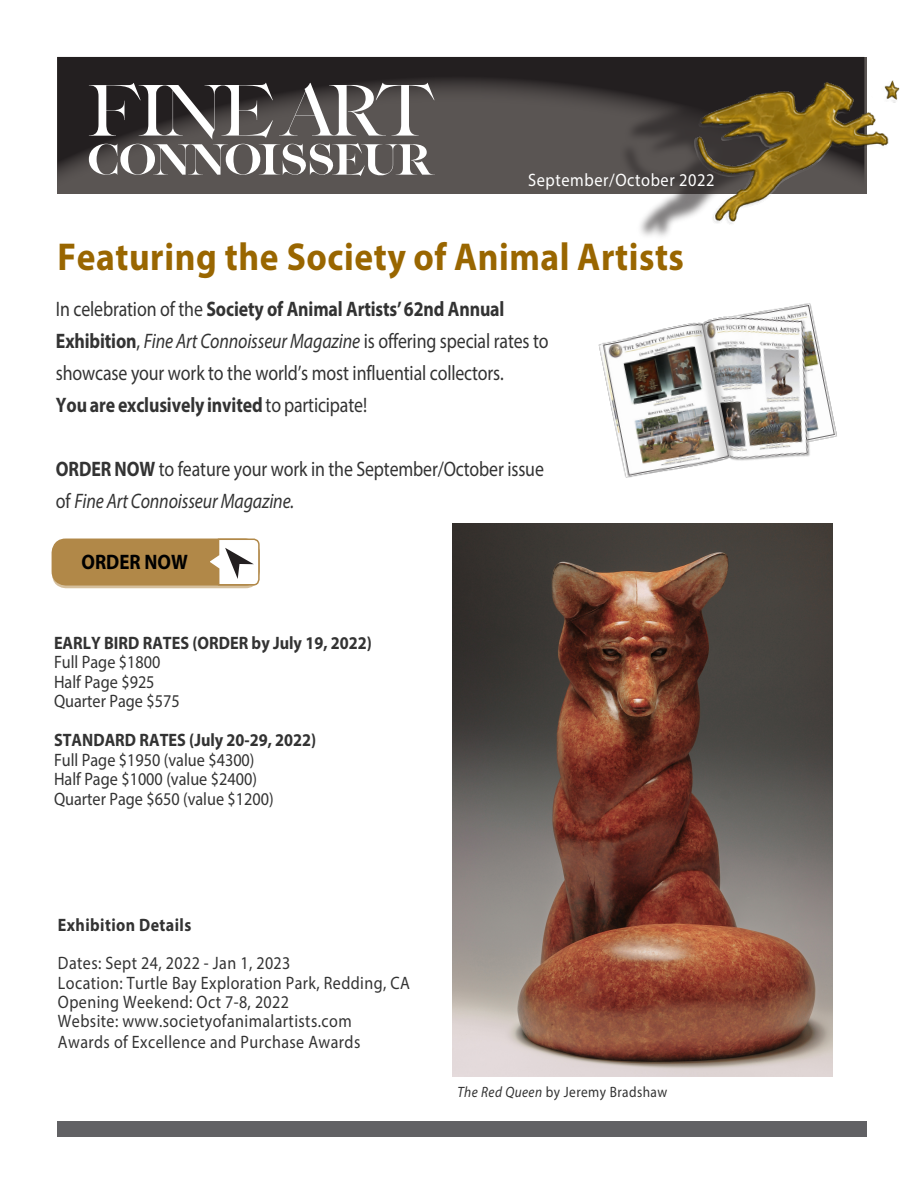
<style>
.page{position:relative;width:918px;height:1188px;background:#fff}
.page>*{position:absolute;margin:0;border:0;box-sizing:border-box;transform-origin:0 0}
.t1{font:700 39px "Myriad Pro";letter-spacing:.015em;color:#960;scale:.91 1}
.t2{font:21px/32px "Myriad Pro";letter-spacing:-.01em;color:#333;scale:.85 1}
.t3{font:700 21px "Myriad Pro";color:#000;scale:.9 1}
.t4{font:18px/19px "Myriad Pro";letter-spacing:.025em;color:#333;scale:.89 1}
.t5{font:18px/19.5px "Myriad Pro";color:#333;scale:.9 1}
.t6{font:700 18px "Myriad Pro";color:#333;scale:.9 1}
.t7{font:18px "Myriad Pro";letter-spacing:.035em;color:#fff;scale:.91 1}
.t8{font:15px "Myriad Pro";letter-spacing:.03em;color:#333;scale:.89 1}
.s1{font-weight:700}
.s2{font-style:italic}
</style>
<div class="page">
<svg style="left:57px;top:57px;width:810px;height:136px;background:#403b3a"></svg>
<svg style="left:89px;top:83px;width:346px;height:96px"></svg>
<img style="left:598px;top:303px;width:239px;height:175px">
<div style="left:52px;top:543px;width:207px;height:45px;background:#d5bf9c;border-radius:14px"></div>
<div style="left:52px;top:539px;width:207px;height:46px;background:#b18848;border-radius:14px"></div>
<div style="left:52px;top:539px;width:208px;height:47px;border:2px solid #b18848;border-radius:14px"></div>
<div style="left:224px;top:547px;width:38px;height:40px;background:#fff"></div>
<svg style="left:206px;top:538px;width:54px;height:48px"></svg>
<div style="left:57px;top:1122px;width:810px;height:15px;background:#616164"></div>
<div style="left:621px;top:89px;width:217px;height:155px;background:#231f20;opacity:.58"></div>
<img style="left:682px;top:68px;width:218px;height:168px">
<img style="left:453px;top:524px;width:380px;height:552px">
<p class="t7" style="left:528px;top:169px;width:206px">September/October 2022</p>
<p class="t1" style="left:58px;top:232px;width:690px">Featuring the Society of Animal Artists</p>
<p class="t2" style="left:56px;top:293px;width:581px">In celebration of the <span class="s1">Society of Animal Artists’62nd Annual Exhibition</span>, <span class="s2">Fine Art Connoisseur Magazine</span> is offering special rates to showcase your work to the world’s most influential collectors.<br><span class="s1">You are exclusively invited</span> to participate!</p>
<p class="t2" style="left:56px;top:453px;width:576px"><span class="s1">ORDER NOW</span> to feature your work in the September/October issue of <span class="s2">Fine Art Connoisseur Magazine.</span></p>
<p class="t3" style="left:81px;top:548px;width:120px">ORDER NOW</p>
<p class="t6" style="left:54px;top:631px;width:355px">EARLY BIRD RATES (ORDER by July 19, 2022)</p>
<p class="t5" style="left:54px;top:652px;width:141px">Full Page $1800<br>Half Page $925<br>Quarter Page $575</p>
<p class="t6" style="left:54px;top:728px;width:293px">STANDARD RATES (July 20-29, 2022)</p>
<p class="t5" style="left:54px;top:750px;width:246px">Full Page $1950 (value $4300)<br>Half Page $1000 (value $2400)<br>Quarter Page $650 (value $1200)</p>
<p class="t4" style="left:58px;top:906px;width:263px;line-height:38.2px"><span class="s1">Exhibition Details<br></span>Dates: Sept 24, 2022 - Jan 1, 2023</p>
<p class="t4" style="left:58px;top:973px;width:397px">Location: Turtle Bay Exploration Park, Redding, CA<br>Opening Weekend: Oct 7-8, 2022<br>Website: www.societyofanimalartists.com</p>
<p class="t4" style="left:58px;top:1032px;width:341px">Awards of Excellence and Purchase Awards</p>
<p class="t8" style="left:458px;top:1083px;width:237px"><span class="s2">The Red Queen</span> by Jeremy Bradshaw</p>
</div>
